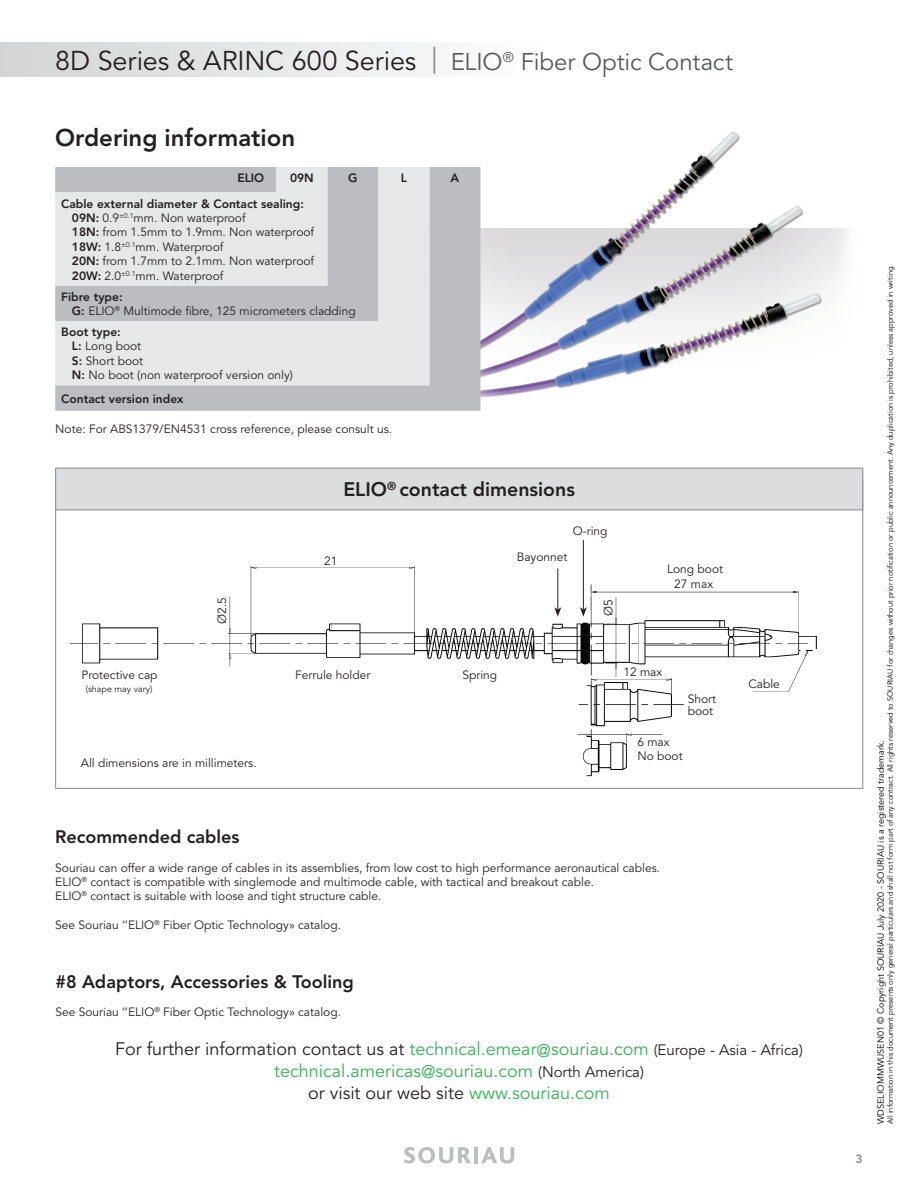
<style>
.page{position:relative;width:918px;height:1188px;background:#fff}
.page>*{position:absolute;margin:0;border:0;box-sizing:border-box;transform-origin:0 0}
.t1{font:27px "Avenir LT Std";letter-spacing:-.005em;color:#231f20}
.t2{font:800 24px "Avenir LT Std";color:#231f20}
.t3{font:800 19.5px "Avenir LT Std";color:#231f20}
.t4{font:18px/21.6px "Avenir LT Std";color:#35b257;text-align:center}
.t5{font:800 18px "Avenir LT Std";color:#231f20}
.t6{font:12px/14.4px "Avenir LT Std";color:#231f20}
.t7{font:800 12px "Avenir LT Std";color:#231f20}
.t8{font:800 12px "Avenir LT Std";color:#87898c}
.t9{font:9px "Avenir LT Std";color:#000}
.t10{font:9px "Avenir LT Std";color:#231f20}
.t11{font:7.5px "Avenir LT Std";color:#000}
.s1{color:#87898c}
.s2{font-size:24px;color:#57585a}
.s3{font-weight:800}
.s4{color:#231f20}
.s5{font-size:15px;color:#231f20}
</style>
<div class="page">
<div style="left:0;top:43px;width:544px;height:34px;background:linear-gradient(to right,#d2d3d6,#fefefe)"></div>
<svg style="left:404px;top:1147px;width:67px;height:16px"></svg>
<hr style="left:474px;top:1147px;width:4px;height:16px;background:#bcbdc0">
<svg style="left:481px;top:1147px;width:33px;height:16px"></svg>
<div style="left:55px;top:478px;width:808px;height:311px;background:#fff;border:1px solid #87898c"></div>
<div style="left:56px;top:468px;width:807px;height:42px;background:#dcdddf"></div>
<div style="left:55px;top:468px;width:808px;height:42px;border:1px solid #87898c"></div>
<img style="left:480px;top:131px;width:368px;height:280px">
<img style="left:70px;top:556px;width:747px;height:221px">
<hr style="left:583px;top:540px;width:1px;height:70px;background:#231f20">
<svg style="left:580px;top:607px;width:7px;height:10px"></svg>
<hr style="left:557px;top:568px;width:1px;height:42px;background:#231f20">
<svg style="left:554px;top:607px;width:7px;height:10px"></svg>
<div style="left:55px;top:167px;width:425px;height:244px;background:#bcbdc0"></div>
<svg style="left:55px;top:167px;width:374px;height:218px;background:#dadbdd"></svg>
<h1 class="t1" style="left:55px;top:45px;width:680px">8D Series &amp; ARINC 600 Series <span class="s1">|</span> <span class="s2">ELIO</span><sup>®</sup> <span class="s2">Fiber Optic Contact</span></h1>
<h2 class="t2" style="left:55px;top:123px;width:241px">Ordering information</h2>
<p class="t7" style="left:237px;top:171px;width:28px">ELIO</p>
<p class="t7" style="left:290px;top:171px;width:25px">09N</p>
<p class="t7" style="left:348px;top:171px;width:11px">G</p>
<p class="t7" style="left:401px;top:171px;width:8px">L</p>
<p class="t7" style="left:451px;top:171px;width:10px">A</p>
<p class="t6" style="left:72px;top:197px;width:244px;text-indent:-11px"><span class="s3">Cable external diameter &amp; Contact sealing:<br>09N:</span> 0.9<sup>±0.1</sup>mm. Non waterproof<br><span class="s3">18N:</span> from 1.5mm to 1.9mm. Non waterproof <span class="s3">18W:</span> 1.8<sup>±0.1</sup>mm. Waterproof<br><span class="s3">20N:</span> from 1.7mm to 2.1mm. Non waterproof <span class="s3">20W:</span> 2.0<sup>±0.1</sup>mm. Waterproof</p>
<p class="t6" style="left:72px;top:290px;width:285px;text-indent:-11px"><span class="s3">Fibre type:<br>G:</span> ELIO<sup>®</sup> Multimode fibre, 125 micrometers cladding</p>
<p class="t6" style="left:72px;top:325px;width:223px;text-indent:-11px"><span class="s3">Boot type:<br>L:</span> Long boot<br><span class="s3">S:</span> Short boot<br><span class="s3">N:</span> No boot (non waterproof version only)</p>
<p class="t7" style="left:61px;top:391px;width:124px">Contact version index</p>
<p class="t6" style="left:55px;top:422px;width:338px">Note: For ABS1379/EN4531 cross reference, please consult us.</p>
<h3 class="t3" style="left:343px;top:478px;width:233px">ELIO<sup>®</sup> contact dimensions</h3>
<p class="t6" style="left:81px;top:668px;width:78px">Protective cap</p>
<p class="t10" style="left:86px;top:684px;width:68px">(shape may vary)</p>
<p class="t6" style="left:215px;top:624px;width:28px;rotate:-90deg">Ø2.5</p>
<p class="t6" style="left:81px;top:756px;width:177px">All dimensions are in millimeters.</p>
<p class="t6" style="left:324px;top:554px;width:15px">21</p>
<p class="t6" style="left:295px;top:668px;width:77px">Ferrule holder</p>
<p class="t6" style="left:462px;top:668px;width:36px">Spring</p>
<p class="t6" style="left:573px;top:524px;width:36px">O-ring</p>
<p class="t6" style="left:517px;top:550px;width:52px">Bayonnet</p>
<p class="t6" style="left:601px;top:616px;width:18px;rotate:-90deg">Ø5</p>
<p class="t6" style="left:667px;top:562px;width:58px">Long boot</p>
<p class="t6" style="left:674px;top:577px;width:40px">27 max</p>
<p class="t6" style="left:623px;top:665px;width:40px">12 max</p>
<p class="t6" style="left:637px;top:735px;width:34px">6 max</p>
<p class="t6" style="left:688px;top:693px;width:30px;line-height:12px">Short boot</p>
<p class="t6" style="left:637px;top:749px;width:47px">No boot</p>
<h3 class="t5" style="left:55px;top:826px;width:186px">Recommended cables</h3>
<p class="t6" style="left:55px;top:861px;width:606px">Souriau can offer a wide range of cables in its assemblies, from low cost to high performance aeronautical cables.<br>ELIO<sup>®</sup> contact is compatible with singlemode and multimode cable, with tactical and breakout cable.<br>ELIO<sup>®</sup> contact is suitable with loose and tight structure cable.</p>
<p class="t6" style="left:55px;top:918px;width:287px">See Souriau ‘‘ELIO<sup>®</sup> Fiber Optic Technology» catalog.</p>
<h3 class="t5" style="left:55px;top:971px;width:300px">#8 Adaptors, Accessories &amp; Tooling</h3>
<p class="t6" style="left:55px;top:1005px;width:287px">See Souriau ‘‘ELIO<sup>®</sup> Fiber Optic Technology» catalog.</p>
<p class="t6" style="left:748px;top:677px;width:33px">Cable</p>
<h3 class="t4" style="left:115px;top:1039px;width:689px"><span class="s4">For further information contact us at</span> technical.emear@souriau.com <span class="s5">(Europe - Asia - Africa) </span>technical.americas@souriau.com <span class="s5">(North America)<br></span><span class="s4">or visit our web site</span> www.souriau.com</h3>
<p class="t8" style="left:856px;top:1152px;width:9px">3</p>
<p class="t11" style="left:886px;top:1124px;width:861px;rotate:-90deg">All information in this document presents only general particulars and shall not form part of any contract. All rights reserved to SOURIAU for changes without prior notification or public announcement. Any duplication is prohibited, unless approved in writing.</p>
<p class="t9" style="left:876px;top:1124px;width:385px;rotate:-90deg">WDSELIOMMWUSEN01 © Copyright SOURIAU July 2020 - SOURIAU is a registered trademark.</p>
</div>
